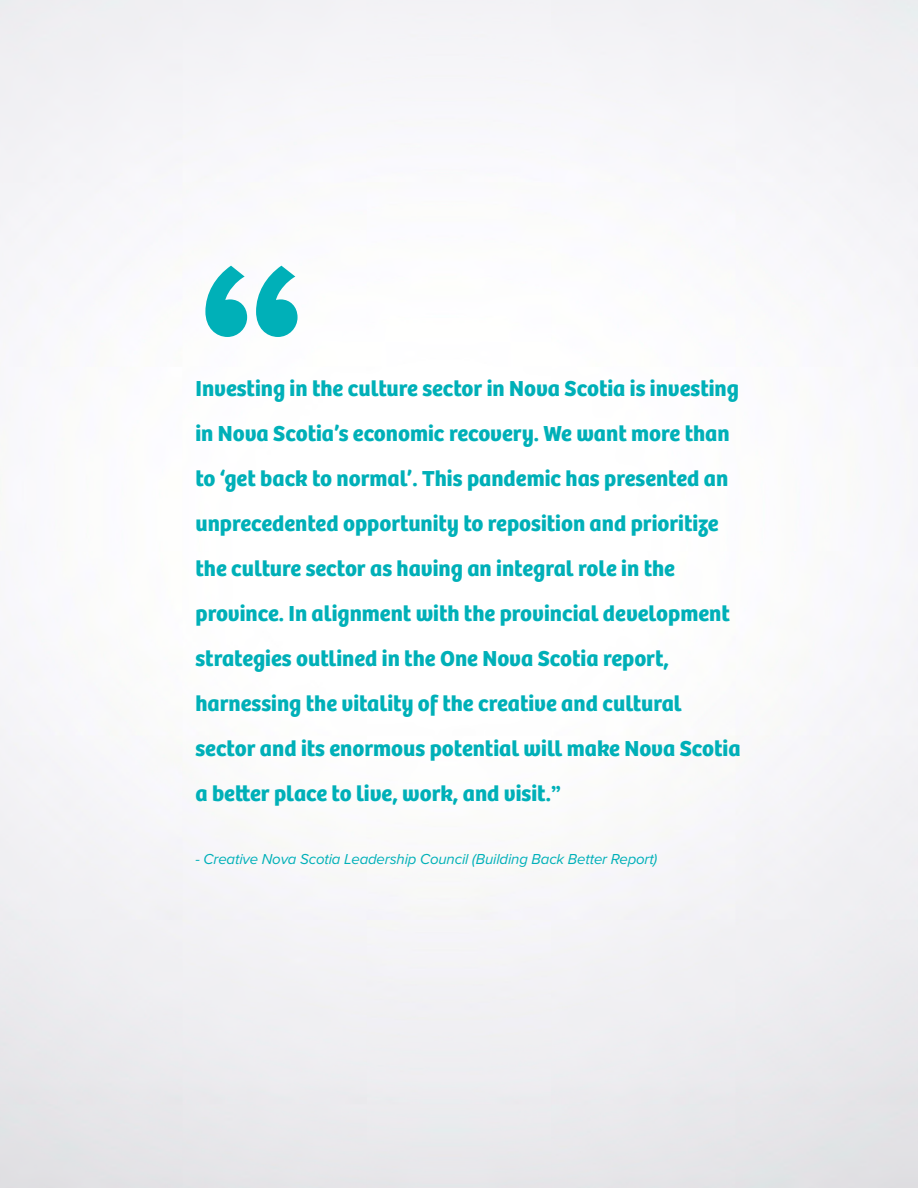
<style>
.page{position:relative;width:918px;height:1188px;background:#fff}
.page>*{position:absolute;margin:0;border:0;box-sizing:border-box;transform-origin:0 0}
.t1{font:700 248.4px "Proxima Nova";color:#00b0b8}
.t2{font:700 22.5px/45px "Bree";color:#00b0b8}
.t3{font:italic 15px "Proxima Nova";letter-spacing:-.01em;color:#00b0b8}
.s1{font-family:"Proxima Nova"}
</style>
<div class="page">
<p class="t1" style="left:195px;top:166px;width:116px">“</p>
<p class="t2" style="left:195px;top:364px;width:547px">Investing in the culture sector in Nova Scotia is investing in Nova Scotia’s economic recovery. We want more than to ‘get back to normal’. This pandemic has presented an unprecedented opportunity to reposition and prioritize the culture sector as having an integral role in the province. In alignment with the provincial development strategies outlined in the One Nova Scotia report, harnessing the vitality of the creative and cultural sector and its enormous potential will make Nova Scotia a better place to live, work, and visit.<span class="s1">”</span></p>
<p class="t3" style="left:195px;top:848px;width:463px">- Creative Nova Scotia Leadership Council (Building Back Better Report)</p>
</div>
